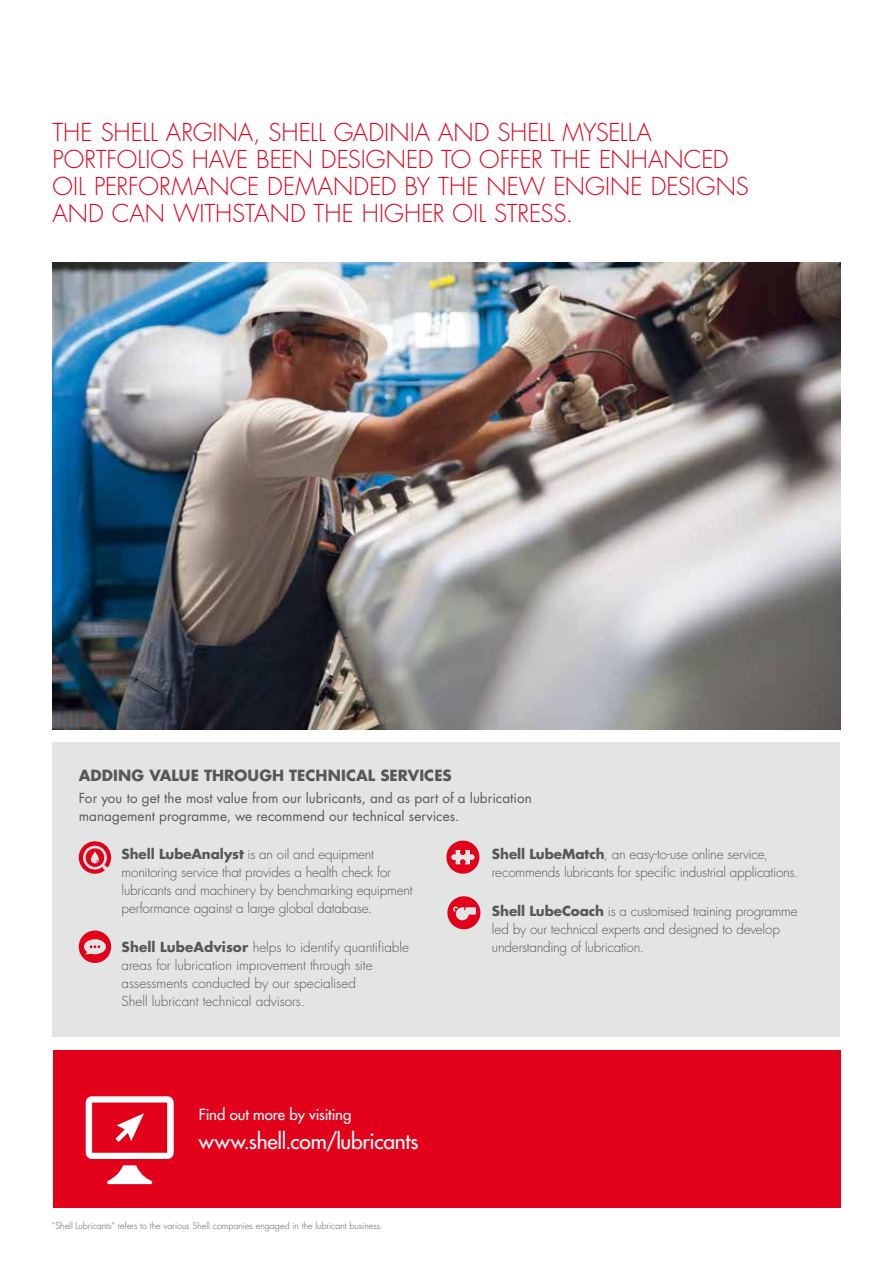
<style>
.page{position:relative;width:893px;height:1263px;background:#fff}
.page>*{position:absolute;margin:0;border:0;box-sizing:border-box;transform-origin:0 0}
.t1{font:300 24px/27px "Futura Std";color:#e2001a}
.t2{font:500 21px "Futura Std";letter-spacing:-.01em;color:#fff}
.t3{font:700 15px "Futura Std";letter-spacing:.005em;color:#58585a}
.t4{font:500 15px "Futura Std";letter-spacing:-.01em;color:#fff}
.t5{font:300 13.5px/18px "Futura Std";letter-spacing:-.01em;color:#58585a}
.t6{font:13.5px/18px "Futura Std";letter-spacing:.005em;color:#58585a}
.t7{font:300 9px "Futura Std";color:#58585a}
.s1{font-weight:700}
</style>
<div class="page">
<img style="left:53px;top:263px;width:787px;height:466px">
<div style="left:53px;top:742px;width:787px;height:294px;background:#e3e4e4"></div>
<div style="left:53px;top:1050px;width:788px;height:158px;background:#e2001a"></div>
<svg style="left:107px;top:1165px;width:45px;height:19px"></svg>
<svg style="left:86px;top:1096px;width:88px;height:63px"></svg>
<svg style="left:446px;top:841px;width:33px;height:33px"></svg>
<svg style="left:79px;top:841px;width:32px;height:33px"></svg>
<svg style="left:79px;top:930px;width:32px;height:33px"></svg>
<svg style="left:447px;top:896px;width:33px;height:33px"></svg>
<h1 class="t1" style="left:53px;top:120px;width:698px">THE SHELL ARGINA, SHELL GADINIA AND SHELL MYSELLA PORTFOLIOS HAVE BEEN DESIGNED TO OFFER THE ENHANCED OIL PERFORMANCE DEMANDED BY THE NEW ENGINE DESIGNS AND CAN WITHSTAND THE HIGHER OIL STRESS.</h1>
<p class="t3" style="left:79px;top:765px;width:374px">ADDING VALUE THROUGH TECHNICAL SERVICES</p>
<p class="t6" style="left:79px;top:789px;width:455px">For you to get the most value from our lubricants, and as part of a lubrication management programme, we recommend our technical services.</p>
<p class="t5" style="left:492px;top:845px;width:308px"><span class="s1">Shell LubeMatch</span>, an easy-to-use online service, recommends lubricants for specific industrial applications.</p>
<p class="t5" style="left:492px;top:902px;width:307px"><span class="s1">Shell LubeCoach</span> is a customised training programme led by our technical experts and designed to develop understanding of lubrication.</p>
<p class="t5" style="left:122px;top:845px;width:292px"><span class="s1">Shell LubeAnalyst</span> is an oil and equipment monitoring service that provides a health check for lubricants and machinery by benchmarking equipment performance against a large global database.</p>
<p class="t5" style="left:122px;top:938px;width:289px"><span class="s1">Shell LubeAdvisor</span> helps to identify quantifiable areas for lubrication improvement through site assessments conducted by our specialised<br>Shell lubricant technical advisors.</p>
<p class="t4" style="left:199px;top:1105px;width:154px">Find out more by visiting</p>
<h2 class="t2" style="left:199px;top:1128px;width:221px">www.shell.com/lubricants</h2>
<p class="t7" style="left:52px;top:1220px;width:332px">“Shell Lubricants” refers to the various Shell companies engaged in the lubricant business.</p>
</div>
